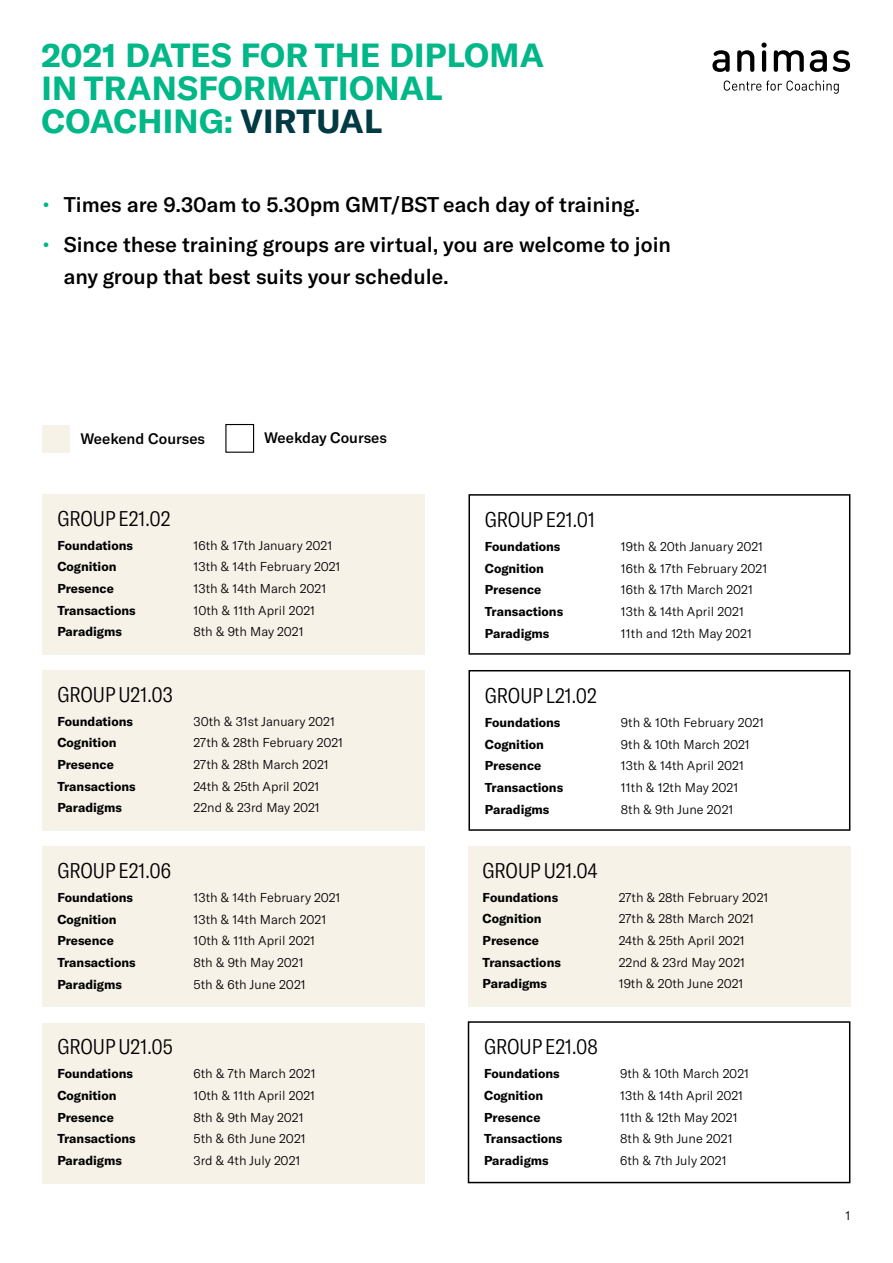
<style>
.page{position:relative;width:893px;height:1263px;background:#fff}
.page>*{position:absolute;margin:0;border:0;box-sizing:border-box;transform-origin:0 0}
.t1{font:700 33px/33px "GT America";letter-spacing:.01em;color:#00b788}
.t2{font:500 21px/31.5px "GT America";color:#000}
.t3{font:300 condensed 21px "GT America";color:#000}
.t4{font:500 15px "GT America";color:#000}
.t5{font:300 12.75px "GT America";color:#000}
.t6{font:700 12.75px "GT America";color:#000}
.s1{color:#003a44}
.s2{color:#00b788}
</style>
<div class="page">
<svg style="left:712px;top:50px;width:18px;height:22px"></svg>
<svg style="left:737px;top:50px;width:17px;height:22px"></svg>
<svg style="left:761px;top:43px;width:6px;height:29px"></svg>
<svg style="left:774px;top:50px;width:30px;height:22px"></svg>
<svg style="left:810px;top:50px;width:17px;height:22px"></svg>
<svg style="left:833px;top:50px;width:17px;height:22px"></svg>
<svg style="left:724px;top:80px;width:115px;height:14px"></svg>
<div style="left:43px;top:670px;width:382px;height:161px;background:#f7f2e8"></div>
<div style="left:43px;top:494px;width:382px;height:161px;background:#f7f2e8"></div>
<div style="left:43px;top:425px;width:27px;height:28px;background:#f7f2e8"></div>
<div style="left:225px;top:424px;width:29px;height:29px;border:1px solid #000"></div>
<div style="left:43px;top:846px;width:382px;height:161px;background:#f7f2e8"></div>
<div style="left:43px;top:1023px;width:382px;height:160px;background:#f7f2e8"></div>
<div style="left:468px;top:846px;width:382px;height:161px;background:#f7f2e8"></div>
<div style="left:468px;top:494px;width:382px;height:161px;border:2px solid #000"></div>
<div style="left:468px;top:670px;width:382px;height:161px;border:2px solid #000"></div>
<div style="left:468px;top:1021px;width:382px;height:162px;border:2px solid #000"></div>
<h1 class="t1" style="left:41px;top:38px;width:504px">2021 DATES FOR THE DIPLOMA<br>IN TRANSFORMATIONAL<br>COACHING: <span class="s1">VIRTUAL</span></h1>
<h2 class="t2" style="left:43px;top:189px;width:599px"><span class="s2">•</span> Times are 9.30am to 5.30pm GMT/BST each day of training.</h2>
<h2 class="t2" style="left:64px;top:229px;width:609px;text-indent:-21px"><span class="s2">•</span> Since these training groups are virtual, you are welcome to join any group that best suits your schedule.</h2>
<p class="t4" style="left:80px;top:430px;width:126px">Weekend Courses</p>
<p class="t4" style="left:264px;top:429px;width:124px">Weekday Courses</p>
<h2 class="t3" style="left:57px;top:506px;width:115px">GROUP E21.02</h2>
<p class="t6" style="left:57px;top:537px;width:77px">Foundations</p>
<p class="t5" style="left:193px;top:538px;width:140px">16th &amp; 17th January 2021</p>
<p class="t6" style="left:57px;top:559px;width:61px">Cognition</p>
<p class="t5" style="left:193px;top:559px;width:149px">13th &amp; 14th February 2021</p>
<p class="t6" style="left:57px;top:580px;width:58px">Presence</p>
<p class="t5" style="left:193px;top:581px;width:134px">13th &amp; 14th March 2021</p>
<p class="t6" style="left:57px;top:602px;width:80px">Transactions</p>
<p class="t5" style="left:193px;top:603px;width:123px">10th &amp; 11th April 2021</p>
<p class="t6" style="left:57px;top:624px;width:66px">Paradigms</p>
<p class="t5" style="left:193px;top:624px;width:112px">8th &amp; 9th May 2021</p>
<h2 class="t3" style="left:57px;top:682px;width:117px">GROUP U21.03</h2>
<p class="t6" style="left:57px;top:713px;width:77px">Foundations</p>
<p class="t5" style="left:193px;top:714px;width:143px">30th &amp; 31st January 2021</p>
<p class="t6" style="left:57px;top:735px;width:61px">Cognition</p>
<p class="t5" style="left:193px;top:735px;width:151px">27th &amp; 28th February 2021</p>
<p class="t6" style="left:57px;top:757px;width:58px">Presence</p>
<p class="t5" style="left:193px;top:757px;width:137px">27th &amp; 28th March 2021</p>
<p class="t6" style="left:57px;top:778px;width:80px">Transactions</p>
<p class="t5" style="left:193px;top:779px;width:128px">24th &amp; 25th April 2021</p>
<p class="t6" style="left:57px;top:800px;width:66px">Paradigms</p>
<p class="t5" style="left:193px;top:800px;width:128px">22nd &amp; 23rd May 2021</p>
<h2 class="t3" style="left:57px;top:858px;width:115px">GROUP E21.06</h2>
<p class="t6" style="left:57px;top:889px;width:77px">Foundations</p>
<p class="t5" style="left:193px;top:890px;width:149px">13th &amp; 14th February 2021</p>
<p class="t6" style="left:57px;top:911px;width:61px">Cognition</p>
<p class="t5" style="left:193px;top:911px;width:134px">13th &amp; 14th March 2021</p>
<p class="t6" style="left:57px;top:933px;width:58px">Presence</p>
<p class="t5" style="left:193px;top:933px;width:123px">10th &amp; 11th April 2021</p>
<p class="t6" style="left:57px;top:954px;width:80px">Transactions</p>
<p class="t5" style="left:193px;top:955px;width:112px">8th &amp; 9th May 2021</p>
<p class="t6" style="left:57px;top:976px;width:66px">Paradigms</p>
<p class="t5" style="left:193px;top:977px;width:114px">5th &amp; 6th June 2021</p>
<h2 class="t3" style="left:57px;top:1035px;width:117px">GROUP U21.05</h2>
<p class="t6" style="left:57px;top:1066px;width:77px">Foundations</p>
<p class="t5" style="left:193px;top:1066px;width:124px">6th &amp; 7th March 2021</p>
<p class="t6" style="left:57px;top:1087px;width:61px">Cognition</p>
<p class="t5" style="left:193px;top:1088px;width:123px">10th &amp; 11th April 2021</p>
<p class="t6" style="left:57px;top:1109px;width:58px">Presence</p>
<p class="t5" style="left:193px;top:1110px;width:112px">8th &amp; 9th May 2021</p>
<p class="t6" style="left:57px;top:1131px;width:80px">Transactions</p>
<p class="t5" style="left:193px;top:1131px;width:114px">5th &amp; 6th June 2021</p>
<p class="t6" style="left:57px;top:1152px;width:66px">Paradigms</p>
<p class="t5" style="left:193px;top:1153px;width:109px">3rd &amp; 4th July 2021</p>
<h2 class="t3" style="left:485px;top:508px;width:112px">GROUP E21.01</h2>
<p class="t6" style="left:485px;top:539px;width:77px">Foundations</p>
<p class="t5" style="left:621px;top:539px;width:144px">19th &amp; 20th January 2021</p>
<p class="t6" style="left:485px;top:560px;width:61px">Cognition</p>
<p class="t5" style="left:621px;top:561px;width:148px">16th &amp; 17th February 2021</p>
<p class="t6" style="left:485px;top:582px;width:58px">Presence</p>
<p class="t5" style="left:621px;top:582px;width:134px">16th &amp; 17th March 2021</p>
<p class="t6" style="left:485px;top:604px;width:80px">Transactions</p>
<p class="t5" style="left:621px;top:604px;width:125px">13th &amp; 14th April 2021</p>
<p class="t6" style="left:485px;top:625px;width:66px">Paradigms</p>
<p class="t5" style="left:621px;top:626px;width:132px">11th and 12th May 2021</p>
<h2 class="t3" style="left:485px;top:684px;width:114px">GROUP L21.02</h2>
<p class="t6" style="left:485px;top:714px;width:77px">Foundations</p>
<p class="t5" style="left:621px;top:715px;width:145px">9th &amp; 10th February 2021</p>
<p class="t6" style="left:485px;top:736px;width:61px">Cognition</p>
<p class="t5" style="left:621px;top:737px;width:130px">9th &amp; 10th March 2021</p>
<p class="t6" style="left:485px;top:758px;width:58px">Presence</p>
<p class="t5" style="left:621px;top:758px;width:125px">13th &amp; 14th April 2021</p>
<p class="t6" style="left:485px;top:779px;width:80px">Transactions</p>
<p class="t5" style="left:621px;top:780px;width:119px">11th &amp; 12th May 2021</p>
<p class="t6" style="left:485px;top:801px;width:66px">Paradigms</p>
<p class="t5" style="left:621px;top:802px;width:114px">8th &amp; 9th June 2021</p>
<h2 class="t3" style="left:483px;top:858px;width:117px">GROUP U21.04</h2>
<p class="t6" style="left:483px;top:889px;width:77px">Foundations</p>
<p class="t5" style="left:619px;top:890px;width:151px">27th &amp; 28th February 2021</p>
<p class="t6" style="left:483px;top:911px;width:61px">Cognition</p>
<p class="t5" style="left:619px;top:911px;width:137px">27th &amp; 28th March 2021</p>
<p class="t6" style="left:483px;top:932px;width:58px">Presence</p>
<p class="t5" style="left:619px;top:933px;width:128px">24th &amp; 25th April 2021</p>
<p class="t6" style="left:483px;top:954px;width:80px">Transactions</p>
<p class="t5" style="left:619px;top:955px;width:128px">22nd &amp; 23rd May 2021</p>
<p class="t6" style="left:483px;top:976px;width:66px">Paradigms</p>
<p class="t5" style="left:619px;top:976px;width:126px">19th &amp; 20th June 2021</p>
<h2 class="t3" style="left:484px;top:1035px;width:115px">GROUP E21.08</h2>
<p class="t6" style="left:484px;top:1066px;width:77px">Foundations</p>
<p class="t5" style="left:620px;top:1066px;width:130px">9th &amp; 10th March 2021</p>
<p class="t6" style="left:484px;top:1087px;width:61px">Cognition</p>
<p class="t5" style="left:620px;top:1088px;width:125px">13th &amp; 14th April 2021</p>
<p class="t6" style="left:484px;top:1109px;width:58px">Presence</p>
<p class="t5" style="left:620px;top:1110px;width:119px">11th &amp; 12th May 2021</p>
<p class="t6" style="left:484px;top:1131px;width:80px">Transactions</p>
<p class="t5" style="left:620px;top:1131px;width:114px">8th &amp; 9th June 2021</p>
<p class="t6" style="left:484px;top:1152px;width:66px">Paradigms</p>
<p class="t5" style="left:620px;top:1153px;width:108px">6th &amp; 7th July 2021</p>
<p class="t5" style="left:845px;top:1208px;width:6px">1</p>
</div>
